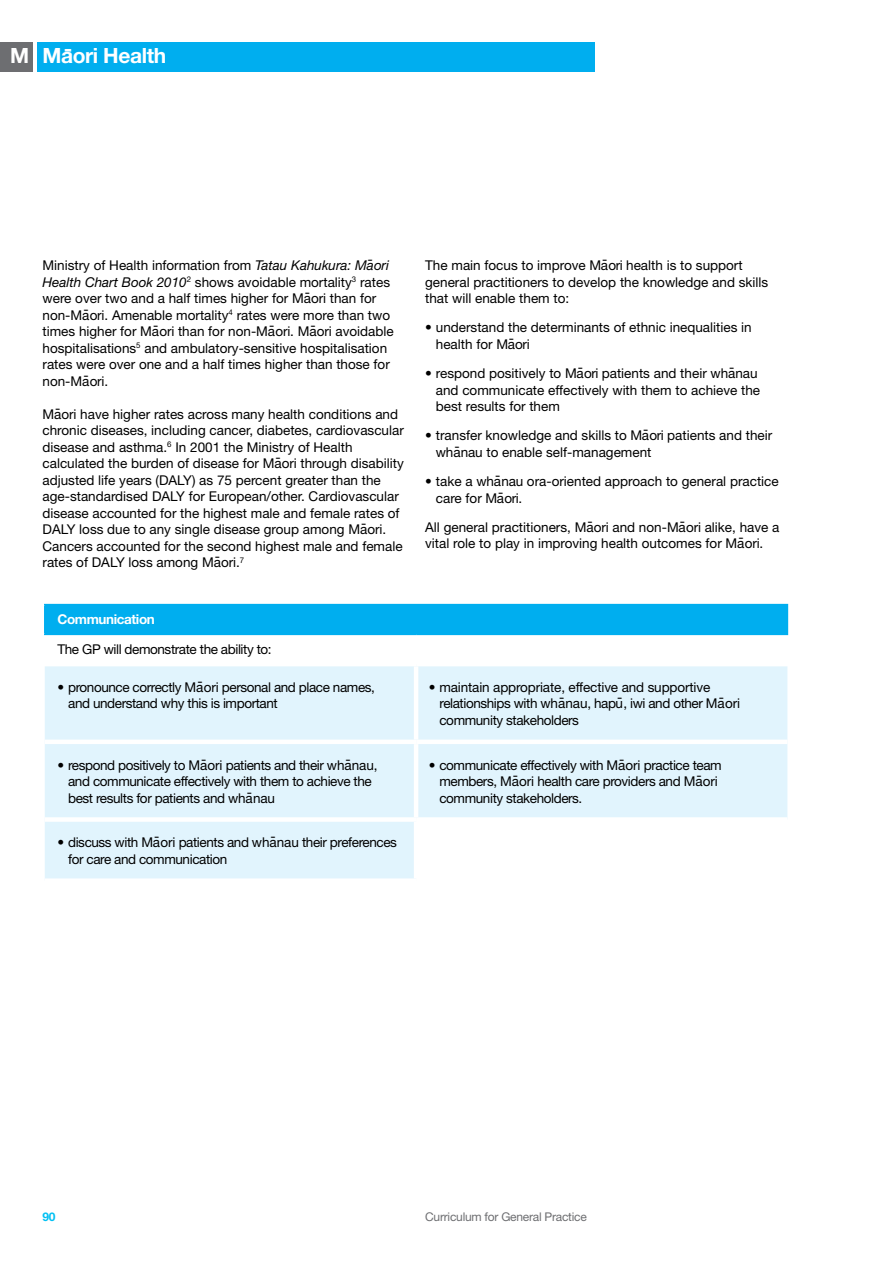
<style>
.page{position:relative;width:893px;height:1263px;background:#fff}
.page>*{position:absolute;margin:0;border:0;box-sizing:border-box;transform-origin:0 0}
.t1{font:700 21px "Helvetica Neue";letter-spacing:-.02em;color:#fff}
.t2{font:13.5px/16.5px "Helvetica Neue";color:#000}
.t3{font:13.5px/16.5px "Helvetica Neue";letter-spacing:-.03em;color:#000}
.t4{font:700 13.5px "Helvetica Neue";letter-spacing:-.03em;color:#fff}
.t5{font:12px "Helvetica Neue";letter-spacing:-.02em;color:#6d6e71}
.t6{font:700 12px "Helvetica Neue";color:#00c0f3}
.s1{font-style:italic}
</style>
<div class="page">
<div style="left:37px;top:43px;width:558px;height:29px;background:#00aeef"></div>
<div style="left:0;top:43px;width:33px;height:29px;background:#6d6e71"></div>
<div style="left:45px;top:605px;width:742px;height:29px;background:#00aeef"></div>
<svg style="left:47px;top:635px;width:738px;height:1px"></svg>
<svg style="left:45px;top:666px;width:742px;height:212px;background:#e5f5fd"></svg>
<hr style="left:414px;top:666px;width:4px;height:73px;background:#fff">
<div style="left:45px;top:739px;width:371px;height:5px;background:#fff"></div>
<div style="left:416px;top:739px;width:371px;height:5px;background:#fff"></div>
<hr style="left:414px;top:744px;width:4px;height:73px;background:#fff">
<div style="left:45px;top:817px;width:371px;height:5px;background:#fff"></div>
<div style="left:416px;top:817px;width:371px;height:5px;background:#fff"></div>
<hr style="left:414px;top:822px;width:4px;height:56px;background:#fff">
<hr style="left:44px;top:604px;width:372px;height:1px;background:#00aeef">
<hr style="left:44px;top:605px;width:2px;height:29px;background:#00aeef">
<hr style="left:416px;top:604px;width:372px;height:1px;background:#00aeef">
<svg style="left:787px;top:605px;width:1px;height:29px"></svg>
<hr style="left:44px;top:634px;width:372px;height:1px;background:#00aeef">
<hr style="left:416px;top:634px;width:372px;height:1px;background:#00aeef">
<h1 class="t1" style="left:10px;top:43px;width:157px">M Ma-ori Health</h1>
<p class="t2" style="left:43px;top:257px;width:353px">Ministry of Health information from <span class="s1">Tatau Kahukura: Ma</span><sup>-</sup><span class="s1">ori Health Chart Book 2010</span><sup>2</sup> shows avoidable mortality<sup>3</sup> rates were over two and a half times higher for Ma-ori than for non-Ma-ori. Amenable mortality<sup>4</sup> rates were more than two times higher for Ma-ori than for non-Ma-ori. Ma-ori avoidable hospitalisations<sup>5</sup> and ambulatory-sensitive hospitalisation rates were over one and a half times higher than those for non-Ma-ori.</p>
<p class="t2" style="left:43px;top:405px;width:363px">Ma-ori have higher rates across many health conditions and chronic diseases, including cancer, diabetes, cardiovascular disease and asthma.<sup>6</sup> In 2001 the Ministry of Health calculated the burden of disease for Ma-ori through disability adjusted life years (DALY) as 75 percent greater than the age-standardised DALY for European/other. Cardiovascular disease accounted for the highest male and female rates of DALY loss due to any single disease group among Ma-ori.<br>Cancers accounted for the second highest male and female rates of DALY loss among Ma-ori.<sup>7</sup></p>
<p class="t2" style="left:425px;top:257px;width:345px">The main focus to improve Ma-ori health is to support general practitioners to develop the knowledge and skills that will enable them to:</p>
<p class="t2" style="left:436px;top:319px;width:317px;text-indent:-11px">• understand the determinants of ethnic inequalities in health for Ma-ori</p>
<p class="t2" style="left:436px;top:365px;width:326px;text-indent:-11px">• respond positively to Ma-ori patients and their wha-nau and communicate effectively with them to achieve the best results for them</p>
<p class="t2" style="left:436px;top:427px;width:338px;text-indent:-11px">• transfer knowledge and skills to Ma-ori patients and their wha-nau to enable self-management</p>
<p class="t2" style="left:436px;top:473px;width:344px;text-indent:-11px">• take a wha-nau ora-oriented approach to general practice care for Ma-ori.</p>
<p class="t2" style="left:425px;top:519px;width:356px">All general practitioners, Ma-ori and non-Ma-ori alike, have a vital role to play in improving health outcomes for Ma-ori.</p>
<p class="t4" style="left:58px;top:610px;width:99px">Communication</p>
<p class="t3" style="left:58px;top:640px;width:216px">The GP will demonstrate the ability to:</p>
<p class="t3" style="left:68px;top:678px;width:308px;text-indent:-11px">• pronounce correctly Ma-ori personal and place names, and understand why this is important</p>
<p class="t3" style="left:439px;top:678px;width:302px;text-indent:-11px">• maintain appropriate, effective and supportive relationships with wha-nau, hapu-, iwi and other Ma-ori community stakeholders</p>
<p class="t3" style="left:68px;top:756px;width:311px;text-indent:-11px">• respond positively to Ma-ori patients and their wha-nau, and communicate effectively with them to achieve the best results for patients and wha-nau</p>
<p class="t3" style="left:439px;top:756px;width:284px;text-indent:-11px">• communicate effectively with Ma-ori practice team members, Ma-ori health care providers and Ma-ori community stakeholders.</p>
<p class="t3" style="left:68px;top:834px;width:330px;text-indent:-11px">• discuss with Ma-ori patients and wha-nau their preferences for care and communication</p>
<p class="t6" style="left:43px;top:1209px;width:14px">90</p>
<p class="t5" style="left:425px;top:1210px;width:163px">Curriculum for General Practice</p>
</div>
